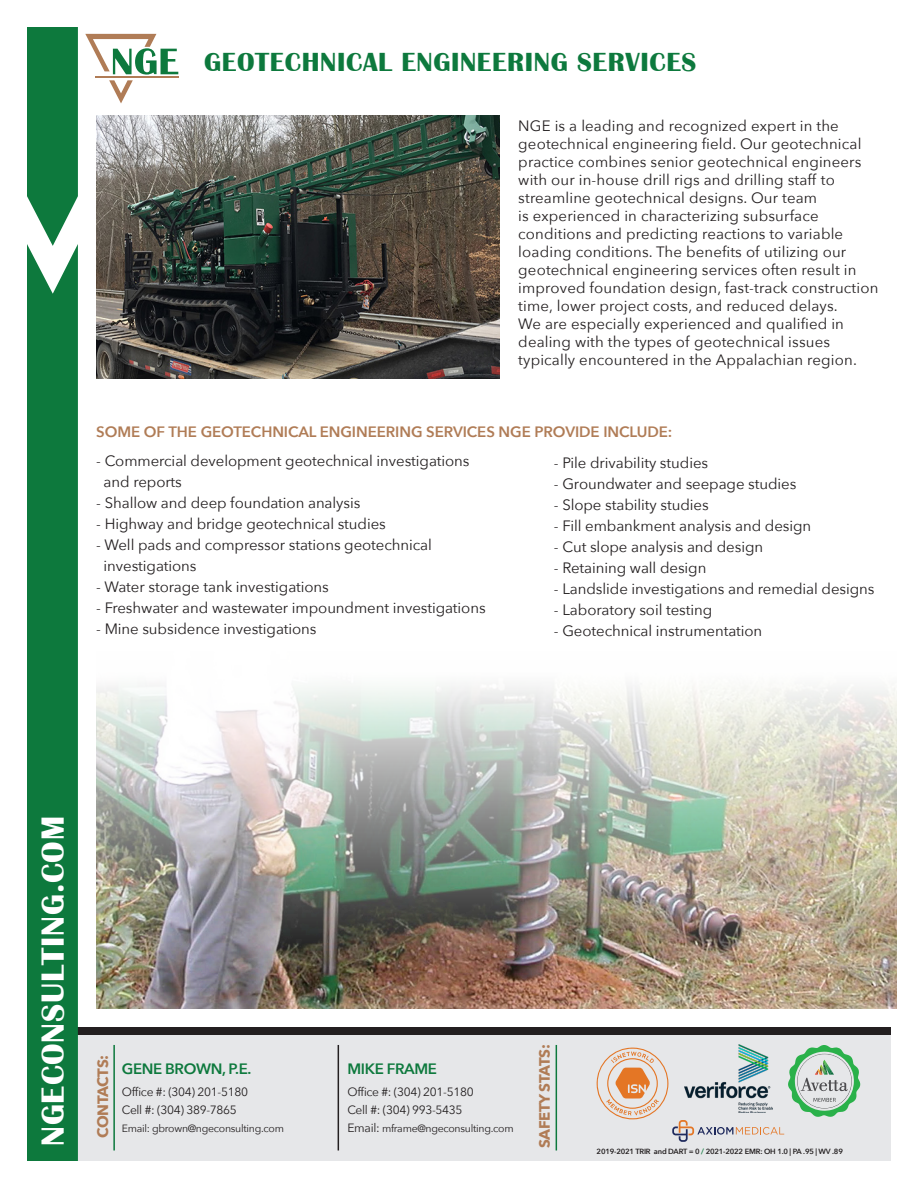
<style>
.page{position:relative;width:918px;height:1188px;background:#fff}
.page>*{position:absolute;margin:0;border:0;box-sizing:border-box;transform-origin:0 0}
.Email{font:700 33px "Britannic";letter-spacing:.025em;color:#fff}
.Sheet_Heading{font:700 27px "Britannic";letter-spacing:.025em;color:#0d793d}
.Copy{font:15px/18px "Avenir Next";letter-spacing:-.005em;color:#231f20}
.Copy-2{font:600 15px "Avenir Next";letter-spacing:-.005em;color:#b07c56}
.t1{font:600 15px "Avenir Next";letter-spacing:-.025em;color:#0d793d}
.Footer_Headings{font:700 15px "Avenir Next";letter-spacing:-.025em;color:#b07c56}
.Footer_Copy{font:12px "Avenir Next";letter-spacing:-.025em;color:#231f20}
.Footer_Copy-2{font:10.5px "Avenir Next";letter-spacing:-.025em;color:#231f20}
.t2{font:600 7.5px "Avenir Next";letter-spacing:-.025em;color:#231f20}
.s1{font-size:12px}
.s2{color:#0d793d}
</style>
<div class="page">
<div style="left:30px;top:1034px;width:861px;height:127px;background:#e6e7e9"></div>
<svg style="left:596px;top:1045px;width:265px;height:97px"></svg>
<div style="left:30px;top:1027px;width:861px;height:7px;background:#231f20"></div>
<svg style="left:27px;top:27px;width:51px;height:217px;background:#268751"></svg>
<div style="left:27px;top:244px;width:51px;height:917px;background:#0d793d"></div>
<hr style="left:113px;top:1045px;width:2px;height:105px;background:#0d793d">
<hr style="left:556px;top:1045px;width:1px;height:105px;background:#0d793d">
<svg style="left:85px;top:34px;width:93px;height:69px"></svg>
<img style="left:685px;top:1045px;width:88px;height:67px">
<hr style="left:338px;top:1045px;width:1px;height:105px;background:#231f20">
<img style="left:96px;top:685px;width:800px;height:323px">
<img style="left:96px;top:116px;width:404px;height:262px">
<p class="Sheet_Heading" style="left:204px;top:47px;width:493px">GEOTECHNICAL ENGINEERING SERVICES</p>
<p class="Copy" style="left:518px;top:116px;width:362px">NGE is a leading and recognized expert in the geotechnical engineering field. Our geotechnical practice combines senior geotechnical engineers with our in-house drill rigs and drilling staff to streamline geotechnical designs. Our team<br>is experienced in characterizing subsurface conditions and predicting reactions to variable loading conditions. The benefits of utilizing our geotechnical engineering services often result in improved foundation design, fast-track construction time, lower project costs, and reduced delays.</p>
<p class="Copy" style="left:518px;top:314px;width:340px">We are especially experienced and qualified in dealing with the types of geotechnical issues typically encountered in the Appalachian region.</p>
<p class="Copy-2" style="left:96px;top:419px;width:578px">SOME OF THE GEOTECHNICAL ENGINEERING SERVICES NGE PROVIDE INCLUDE:</p>
<p class="Copy" style="left:96px;top:451px;width:375px">- Commercial development geotechnical investigations</p>
<p class="Copy" style="left:104px;top:472px;width:80px">and reports</p>
<p class="Copy" style="left:96px;top:493px;width:266px">- Shallow and deep foundation analysis</p>
<p class="Copy" style="left:96px;top:514px;width:291px">- Highway and bridge geotechnical studies</p>
<p class="Copy" style="left:96px;top:535px;width:337px">- Well pads and compressor stations geotechnical</p>
<p class="Copy" style="left:104px;top:556px;width:94px">investigations</p>
<p class="Copy" style="left:96px;top:577px;width:234px">- Water storage tank investigations</p>
<p class="Copy" style="left:96px;top:598px;width:391px">- Freshwater and wastewater impoundment investigations</p>
<p class="Copy" style="left:96px;top:619px;width:222px">- Mine subsidence investigations</p>
<p class="Copy" style="left:554px;top:453px;width:156px">- Pile drivability studies</p>
<p class="Copy" style="left:554px;top:474px;width:244px">- Groundwater and seepage studies</p>
<p class="Copy" style="left:554px;top:495px;width:156px">- Slope stability studies</p>
<p class="Copy" style="left:554px;top:516px;width:259px">- Fill embankment analysis and design</p>
<p class="Copy" style="left:554px;top:537px;width:211px">- Cut slope analysis and design</p>
<p class="Copy" style="left:554px;top:558px;width:154px">- Retaining wall design</p>
<p class="Copy" style="left:554px;top:579px;width:322px">- Landslide investigations and remedial designs</p>
<p class="Copy" style="left:554px;top:600px;width:160px">- Laboratory soil testing</p>
<p class="Copy" style="left:554px;top:621px;width:210px">- Geotechnical instrumentation</p>
<p class="Email" style="left:34px;top:1146px;width:331px;rotate:-90deg">NGECONSULTING.COM</p>
<p class="Footer_Headings" style="left:90px;top:1138px;width:85px;rotate:-90deg">CONTACTS:</p>
<p class="Footer_Headings" style="left:532px;top:1148px;width:106px;rotate:-90deg">SAFETY STATS:</p>
<p class="t1" style="left:122px;top:1056px;width:131px">GENE BROWN, P.E.</p>
<p class="t1" style="left:347px;top:1056px;width:91px">MIKE FRAME</p>
<p class="Footer_Copy" style="left:122px;top:1081px;width:128px">Office #: (304) 201-5180</p>
<p class="Footer_Copy" style="left:122px;top:1099px;width:117px">Cell #: (304) 389-7865</p>
<p class="Footer_Copy-2" style="left:122px;top:1119px;width:164px">Email: gbrown@ngeconsulting.com</p>
<p class="Footer_Copy" style="left:347px;top:1081px;width:128px">Office #: (304) 201-5180</p>
<p class="Footer_Copy" style="left:347px;top:1099px;width:117px">Cell #: (304) 993-5435</p>
<p class="Footer_Copy-2" style="left:347px;top:1119px;width:168px"><span class="s1">Email:</span> mframe@ngeconsulting.com</p>
<p class="t2" style="left:597px;top:1145px;width:248px">2019-2021 TRIR and DART = 0 <span class="s2">/</span> 2021-2022 EMR: OH 1.0 | PA .95 | WV .89</p>
</div>
